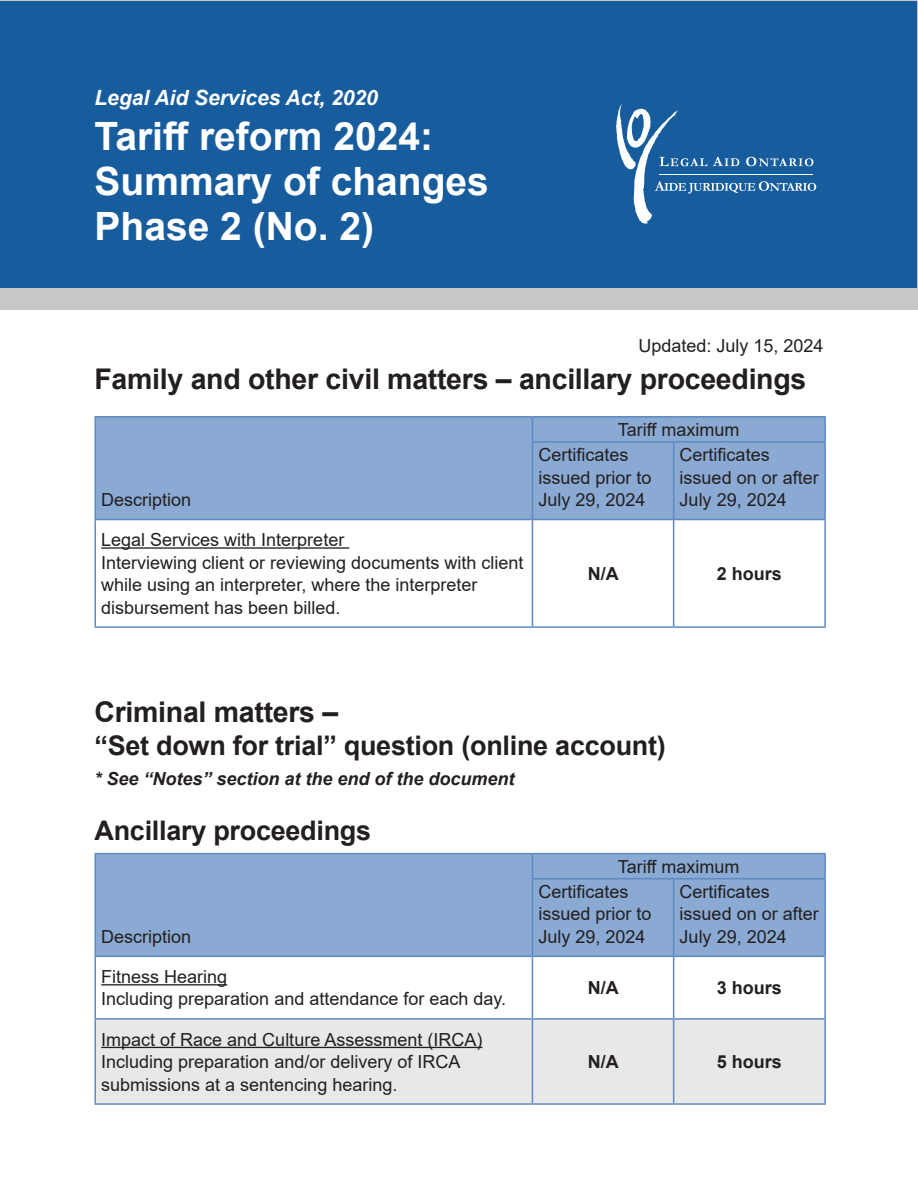
<style>
.page{position:relative;width:918px;height:1188px;background:#fff}
.page>*{position:absolute;margin:0;border:0;box-sizing:border-box;transform-origin:0 0}
.Heading_1__title_pag{font:700 39px/45px "Arial";color:#fff}
.Heading_2{font:700 28.5px "Arial";letter-spacing:-.01em;color:#231f20}
.Heading_3{font:700 27px "Arial";letter-spacing:-.01em;color:#231f20}
.Heading_1__title_pag-2{font:italic 700 21px "Arial";color:#fff}
.t1{font:18px/22.5px "Arial";color:#231f20}
.t2{font:italic 700 18px "Arial";color:#231f20}
.t3{font:700 18px "Arial";color:#231f20}
</style>
<div class="page">
<div style="left:0;top:0;width:918px;height:310px;background:#c6c8c9"></div>
<div style="left:1px;top:1px;width:916px;height:286px;background:#175d9e"></div>
<div style="left:96px;top:418px;width:728px;height:101px;background:#8aaad3"></div>
<hr style="left:94px;top:416px;width:438px;height:2px;background:#5e88c1">
<hr style="left:94px;top:418px;width:2px;height:24px;background:#5e88c1">
<hr style="left:532px;top:416px;width:142px;height:2px;background:#5e88c1">
<svg style="left:532px;top:418px;width:1px;height:23px"></svg>
<hr style="left:674px;top:416px;width:152px;height:2px;background:#5e88c1">
<hr style="left:824px;top:418px;width:2px;height:23px;background:#5e88c1">
<hr style="left:94px;top:442px;width:2px;height:77px;background:#5e88c1">
<hr style="left:532px;top:441px;width:142px;height:2px;background:#5e88c1">
<hr style="left:532px;top:443px;width:1px;height:76px;background:#5e88c1">
<hr style="left:674px;top:441px;width:152px;height:2px;background:#5e88c1">
<hr style="left:673px;top:443px;width:1px;height:76px;background:#5e88c1">
<hr style="left:824px;top:443px;width:2px;height:76px;background:#5e88c1">
<hr style="left:94px;top:519px;width:438px;height:1px;background:#5e88c1">
<hr style="left:532px;top:519px;width:142px;height:1px;background:#5e88c1">
<hr style="left:674px;top:519px;width:152px;height:1px;background:#5e88c1">
<hr style="left:94px;top:520px;width:2px;height:106px;background:#5e88c1">
<hr style="left:532px;top:520px;width:1px;height:106px;background:#5e88c1">
<hr style="left:673px;top:520px;width:1px;height:106px;background:#5e88c1">
<hr style="left:824px;top:520px;width:2px;height:106px;background:#5e88c1">
<hr style="left:94px;top:626px;width:438px;height:2px;background:#5e88c1">
<hr style="left:532px;top:626px;width:142px;height:2px;background:#5e88c1">
<hr style="left:674px;top:626px;width:152px;height:2px;background:#5e88c1">
<hr style="left:101px;top:547px;width:248px;height:2px;background:#231f20">
<div style="left:96px;top:854px;width:728px;height:102px;background:#8aaad3"></div>
<div style="left:96px;top:1020px;width:728px;height:83px;background:#e8e9e7"></div>
<hr style="left:94px;top:853px;width:438px;height:1px;background:#5e88c1">
<hr style="left:94px;top:854px;width:2px;height:25px;background:#5e88c1">
<hr style="left:532px;top:853px;width:142px;height:1px;background:#5e88c1">
<svg style="left:532px;top:854px;width:1px;height:24px"></svg>
<hr style="left:674px;top:853px;width:152px;height:1px;background:#5e88c1">
<hr style="left:824px;top:854px;width:2px;height:24px;background:#5e88c1">
<hr style="left:94px;top:879px;width:2px;height:77px;background:#5e88c1">
<hr style="left:532px;top:878px;width:142px;height:1px;background:#5e88c1">
<hr style="left:532px;top:879px;width:1px;height:77px;background:#5e88c1">
<hr style="left:674px;top:878px;width:152px;height:1px;background:#5e88c1">
<hr style="left:673px;top:879px;width:1px;height:77px;background:#5e88c1">
<hr style="left:824px;top:879px;width:2px;height:77px;background:#5e88c1">
<hr style="left:94px;top:956px;width:438px;height:1px;background:#5e88c1">
<hr style="left:532px;top:956px;width:142px;height:1px;background:#5e88c1">
<hr style="left:674px;top:956px;width:152px;height:1px;background:#5e88c1">
<hr style="left:94px;top:957px;width:2px;height:61px;background:#5e88c1">
<hr style="left:532px;top:957px;width:1px;height:61px;background:#5e88c1">
<hr style="left:673px;top:957px;width:1px;height:61px;background:#5e88c1">
<hr style="left:824px;top:957px;width:2px;height:61px;background:#5e88c1">
<hr style="left:94px;top:1018px;width:438px;height:2px;background:#5e88c1">
<hr style="left:94px;top:1020px;width:2px;height:83px;background:#5e88c1">
<hr style="left:532px;top:1018px;width:142px;height:2px;background:#5e88c1">
<hr style="left:532px;top:1020px;width:1px;height:83px;background:#5e88c1">
<hr style="left:674px;top:1018px;width:152px;height:2px;background:#5e88c1">
<hr style="left:673px;top:1020px;width:1px;height:83px;background:#5e88c1">
<hr style="left:824px;top:1020px;width:2px;height:83px;background:#5e88c1">
<hr style="left:94px;top:1103px;width:438px;height:2px;background:#5e88c1">
<hr style="left:532px;top:1103px;width:142px;height:2px;background:#5e88c1">
<hr style="left:674px;top:1103px;width:152px;height:2px;background:#5e88c1">
<hr style="left:101px;top:984px;width:126px;height:1px;background:#231f20">
<hr style="left:101px;top:1047px;width:381px;height:1px;background:#231f20">
<svg style="left:616px;top:105px;width:200px;height:119px"></svg>
<h1 class="Heading_1__title_pag-2" style="left:94px;top:84px;width:285px">Legal Aid Services Act, 2020</h1>
<h1 class="Heading_1__title_pag" style="left:94px;top:115px;width:396px">Tariff reform 2024:<br>Summary of changes<br>Phase 2 (No. 2)</h1>
<p class="t1" style="left:638px;top:334px;width:187px">Updated: July 15, 2024</p>
<h2 class="Heading_2" style="left:94px;top:359px;width:713px">Family and other civil matters – ancillary proceedings</h2>
<p class="t1" style="left:101px;top:488px;width:92px">Description</p>
<p class="t1" style="left:618px;top:418px;width:123px">Tariff maximum</p>
<p class="t1" style="left:538px;top:443px;width:115px">Certificates issued prior to<br>July 29, 2024</p>
<p class="t1" style="left:680px;top:443px;width:141px">Certificates issued on or after<br>July 29, 2024</p>
<p class="t1" style="left:101px;top:528px;width:245px">Legal Services with Interpreter</p>
<p class="t1" style="left:101px;top:551px;width:424px">Interviewing client or reviewing documents with client while using an interpreter, where the interpreter disbursement has been billed.</p>
<p class="t3" style="left:588px;top:561px;width:32px">N/A</p>
<p class="t3" style="left:717px;top:561px;width:67px">2 hours</p>
<h2 class="Heading_2" style="left:94px;top:692px;width:245px">Criminal matters –</h2>
<h3 class="Heading_3" style="left:94px;top:727px;width:573px">“Set down for trial” question (online account)</h3>
<p class="t2" style="left:94px;top:766px;width:422px">* See “Notes” section at the end of the document</p>
<h3 class="Heading_3" style="left:94px;top:812px;width:278px">Ancillary proceedings</h3>
<p class="t1" style="left:101px;top:925px;width:92px">Description</p>
<p class="t1" style="left:101px;top:965px;width:128px">Fitness Hearing</p>
<p class="t1" style="left:101px;top:988px;width:406px">Including preparation and attendance for each day.</p>
<p class="t1" style="left:618px;top:855px;width:123px">Tariff maximum</p>
<p class="t1" style="left:538px;top:880px;width:115px">Certificates issued prior to<br>July 29, 2024</p>
<p class="t1" style="left:680px;top:880px;width:141px">Certificates issued on or after<br>July 29, 2024</p>
<p class="t3" style="left:588px;top:975px;width:32px">N/A</p>
<p class="t3" style="left:717px;top:975px;width:67px">3 hours</p>
<p class="t1" style="left:101px;top:1028px;width:383px">Impact of Race and Culture Assessment (IRCA)</p>
<p class="t1" style="left:101px;top:1050px;width:361px">Including preparation and/or delivery of IRCA submissions at a sentencing hearing.</p>
<p class="t3" style="left:588px;top:1049px;width:32px">N/A</p>
<p class="t3" style="left:717px;top:1049px;width:67px">5 hours</p>
</div>
